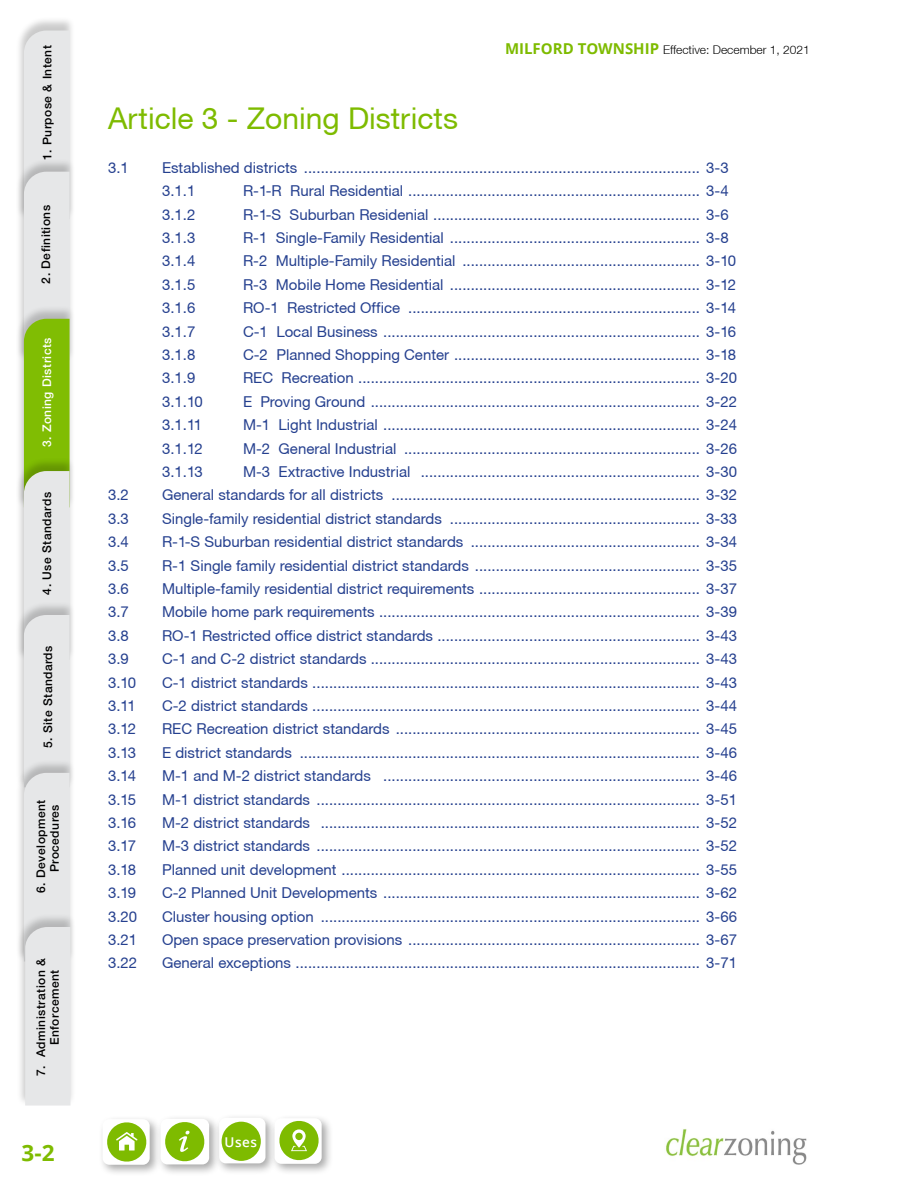
<style>
.page{position:relative;width:918px;height:1188px;background:#fff}
.page>*{position:absolute;margin:0;border:0;box-sizing:border-box;transform-origin:0 0}
.t1{font:30px "Helvetica Neue CE";color:#7ebb00}
.t2{font:700 22.5px "Open Sans";color:#7ebb00}
.t3{font:15px/23.4px "Helvetica Neue CE";color:#25408f}
.t4{font:600 13.5px "Open Sans";color:#fff}
.t5{font:500 12px/13.5px "Helvetica Neue LT Std";letter-spacing:.04em;color:#000}
.t6{font:300 12px "Helvetica Neue LT";color:#000}
.t7{font:500 12px "Helvetica Neue LT Std";letter-spacing:.04em;color:#fff}
.s1{font-family:"Open Sans";font-weight:700;font-size:15px;color:#7ebb00}
</style>
<div class="page">
<div style="left:215px;top:1114px;width:63px;height:62px;background:#000;opacity:.35"></div>
<div style="left:219px;top:1118px;width:47px;height:45px;background:#fff;border-radius:7px"></div>
<div style="left:270px;top:1114px;width:64px;height:62px;background:#000;opacity:.35"></div>
<div style="left:275px;top:1118px;width:47px;height:46px;background:#fff;border-radius:7px"></div>
<svg style="left:277px;top:1119px;width:44px;height:43px"></svg>
<div style="left:295px;top:1133px;width:8px;height:7px;background:#7ebb00;border-radius:50%"></div>
<div style="left:98px;top:1115px;width:64px;height:62px;background:#000;opacity:.35"></div>
<div style="left:103px;top:1119px;width:47px;height:46px;background:#fff;border-radius:7px"></div>
<svg style="left:105px;top:1120px;width:43px;height:44px"></svg>
<div style="left:156px;top:1115px;width:65px;height:62px;background:#000;opacity:.35"></div>
<div style="left:161px;top:1119px;width:48px;height:45px;background:#fff;border-radius:7px"></div>
<svg style="left:163px;top:1120px;width:42px;height:43px"></svg>
<div style="left:222px;top:1122px;width:39px;height:39px;background:#7ebb00;border-radius:50%"></div>
<img style="left:666px;top:1129px;width:141px;height:35px">
<div style="left:15px;top:17px;width:60px;height:203px;background:#000;opacity:.21"></div>
<div style="left:15px;top:158px;width:60px;height:203px;background:#000;opacity:.21"></div>
<div style="left:15px;top:305px;width:60px;height:203px;background:#000;opacity:.21"></div>
<div style="left:15px;top:457px;width:60px;height:203px;background:#000;opacity:.21"></div>
<div style="left:15px;top:601px;width:60px;height:187px;background:#000;opacity:.21"></div>
<div style="left:15px;top:759px;width:60px;height:203px;background:#000;opacity:.21"></div>
<div style="left:17px;top:913px;width:59px;height:193px;background:#000;opacity:.21"></div>
<svg style="left:24px;top:31px;width:46px;height:1075px;background:#d5dec5"></svg>
<p class="t5" style="left:40px;top:160px;width:116px;rotate:-90deg">1. Purpose &amp; Intent</p>
<p class="t5" style="left:39px;top:284px;width:80px;rotate:-90deg">2. Definitions</p>
<p class="t7" style="left:40px;top:447px;width:111px;rotate:-90deg">3. Zoning Districts</p>
<p class="t5" style="left:40px;top:595px;width:104px;rotate:-90deg">4. Use Standards</p>
<p class="t5" style="left:41px;top:748px;width:104px;rotate:-90deg">5. Site Standards</p>
<p class="t5" style="left:34px;top:872px;width:74px;text-indent:-20px;rotate:-90deg">6. Development<br>Procedures</p>
<p class="t5" style="left:34px;top:1045px;width:89px;text-indent:-30px;rotate:-90deg">7. Administration &amp;<br>Enforcement</p>
<h2 class="t2" style="left:22px;top:1137px;width:34px">3-2</h2>
<p class="t6" style="left:505px;top:43px;width:306px"><span class="s1">MILFORD TOWNSHIP</span> Effective: December 1, 2021</p>
<h1 class="t1" style="left:108px;top:101px;width:352px">Article 3 - Zoning Districts</h1>
<p class="t3" style="left:108px;top:156px;width:22px">3.1</p>
<p class="t3" style="left:162px;top:156px;width:568px">Established districts ............................................................................................... 3-3<br>3.1.1</p>
<p class="t3" style="left:243px;top:179px;width:487px">R-1-R Rural Residential ...................................................................... 3-4</p>
<p class="t3" style="left:162px;top:203px;width:35px">3.1.2</p>
<p class="t3" style="left:243px;top:203px;width:487px">R-1-S Suburban Residenial ................................................................ 3-6</p>
<p class="t3" style="left:162px;top:226px;width:35px">3.1.3</p>
<p class="t3" style="left:243px;top:226px;width:487px">R-1 Single-Family Residential ............................................................ 3-8</p>
<p class="t3" style="left:162px;top:249px;width:35px">3.1.4</p>
<p class="t3" style="left:243px;top:249px;width:495px">R-2 Multiple-Family Residential ......................................................... 3-10</p>
<p class="t3" style="left:162px;top:273px;width:35px">3.1.5</p>
<p class="t3" style="left:243px;top:273px;width:495px">R-3 Mobile Home Residential ............................................................ 3-12</p>
<p class="t3" style="left:162px;top:296px;width:35px">3.1.6</p>
<p class="t3" style="left:243px;top:296px;width:495px">RO-1 Restricted Office ...................................................................... 3-14</p>
<p class="t3" style="left:162px;top:320px;width:35px">3.1.7</p>
<p class="t3" style="left:243px;top:320px;width:495px">C-1 Local Business ............................................................................ 3-16</p>
<p class="t3" style="left:162px;top:343px;width:35px">3.1.8</p>
<p class="t3" style="left:243px;top:343px;width:495px">C-2 Planned Shopping Center ........................................................... 3-18</p>
<p class="t3" style="left:162px;top:366px;width:35px">3.1.9</p>
<p class="t3" style="left:243px;top:366px;width:496px">REC Recreation .................................................................................. 3-20</p>
<p class="t3" style="left:162px;top:390px;width:42px">3.1.10</p>
<p class="t3" style="left:243px;top:390px;width:496px">E Proving Ground ............................................................................... 3-22</p>
<p class="t3" style="left:162px;top:413px;width:42px">3.1.11</p>
<p class="t3" style="left:243px;top:413px;width:496px">M-1 Light Industrial ............................................................................ 3-24</p>
<p class="t3" style="left:162px;top:437px;width:42px">3.1.12</p>
<p class="t3" style="left:243px;top:437px;width:496px">M-2 General Industrial ....................................................................... 3-26</p>
<p class="t3" style="left:162px;top:460px;width:42px">3.1.13</p>
<p class="t3" style="left:243px;top:460px;width:496px">M-3 Extractive Industrial ................................................................... 3-30</p>
<p class="t3" style="left:108px;top:483px;width:22px">3.2</p>
<p class="t3" style="left:162px;top:483px;width:577px">General standards for all districts .......................................................................... 3-32</p>
<p class="t3" style="left:108px;top:507px;width:22px">3.3</p>
<p class="t3" style="left:162px;top:507px;width:577px">Single-family residential district standards ............................................................ 3-33</p>
<p class="t3" style="left:108px;top:530px;width:22px">3.4</p>
<p class="t3" style="left:162px;top:530px;width:577px">R-1-S Suburban residential district standards ....................................................... 3-34</p>
<p class="t3" style="left:108px;top:554px;width:22px">3.5</p>
<p class="t3" style="left:162px;top:554px;width:577px">R-1 Single family residential district standards ...................................................... 3-35</p>
<p class="t3" style="left:108px;top:577px;width:22px">3.6</p>
<p class="t3" style="left:162px;top:577px;width:577px">Multiple-family residential district requirements ..................................................... 3-37</p>
<p class="t3" style="left:108px;top:600px;width:22px">3.7</p>
<p class="t3" style="left:162px;top:600px;width:577px">Mobile home park requirements ............................................................................. 3-39</p>
<p class="t3" style="left:108px;top:624px;width:22px">3.8</p>
<p class="t3" style="left:162px;top:624px;width:577px">RO-1 Restricted office district standards ............................................................... 3-43</p>
<p class="t3" style="left:108px;top:647px;width:22px">3.9</p>
<p class="t3" style="left:162px;top:647px;width:577px">C-1 and C-2 district standards ............................................................................... 3-43</p>
<p class="t3" style="left:108px;top:671px;width:30px">3.10</p>
<p class="t3" style="left:162px;top:671px;width:577px">C-1 district standards ............................................................................................. 3-43</p>
<p class="t3" style="left:108px;top:694px;width:29px">3.11</p>
<p class="t3" style="left:162px;top:694px;width:577px">C-2 district standards ............................................................................................. 3-44</p>
<p class="t3" style="left:108px;top:717px;width:30px">3.12</p>
<p class="t3" style="left:162px;top:717px;width:577px">REC Recreation district standards ......................................................................... 3-45</p>
<p class="t3" style="left:108px;top:741px;width:30px">3.13</p>
<p class="t3" style="left:162px;top:741px;width:577px">E district standards ................................................................................................ 3-46</p>
<p class="t3" style="left:108px;top:764px;width:30px">3.14</p>
<p class="t3" style="left:162px;top:764px;width:577px">M-1 and M-2 district standards ............................................................................ 3-46</p>
<p class="t3" style="left:108px;top:788px;width:30px">3.15</p>
<p class="t3" style="left:162px;top:788px;width:577px">M-1 district standards ............................................................................................ 3-51</p>
<p class="t3" style="left:108px;top:811px;width:30px">3.16</p>
<p class="t3" style="left:162px;top:811px;width:577px">M-2 district standards ........................................................................................... 3-52</p>
<p class="t3" style="left:108px;top:834px;width:30px">3.17</p>
<p class="t3" style="left:162px;top:834px;width:577px">M-3 district standards ............................................................................................ 3-52</p>
<p class="t3" style="left:108px;top:858px;width:30px">3.18</p>
<p class="t3" style="left:162px;top:858px;width:577px">Planned unit development ...................................................................................... 3-55</p>
<p class="t3" style="left:108px;top:881px;width:30px">3.19</p>
<p class="t3" style="left:162px;top:881px;width:577px">C-2 Planned Unit Developments ............................................................................ 3-62</p>
<p class="t3" style="left:108px;top:905px;width:31px">3.20</p>
<p class="t3" style="left:162px;top:905px;width:577px">Cluster housing option ........................................................................................... 3-66</p>
<p class="t3" style="left:108px;top:928px;width:31px">3.21</p>
<p class="t3" style="left:162px;top:928px;width:577px">Open space preservation provisions ...................................................................... 3-67</p>
<p class="t3" style="left:108px;top:951px;width:31px">3.22</p>
<p class="t3" style="left:162px;top:951px;width:577px">General exceptions ................................................................................................. 3-71</p>
<p class="t4" style="left:225px;top:1133px;width:34px">Uses</p>
</div>
